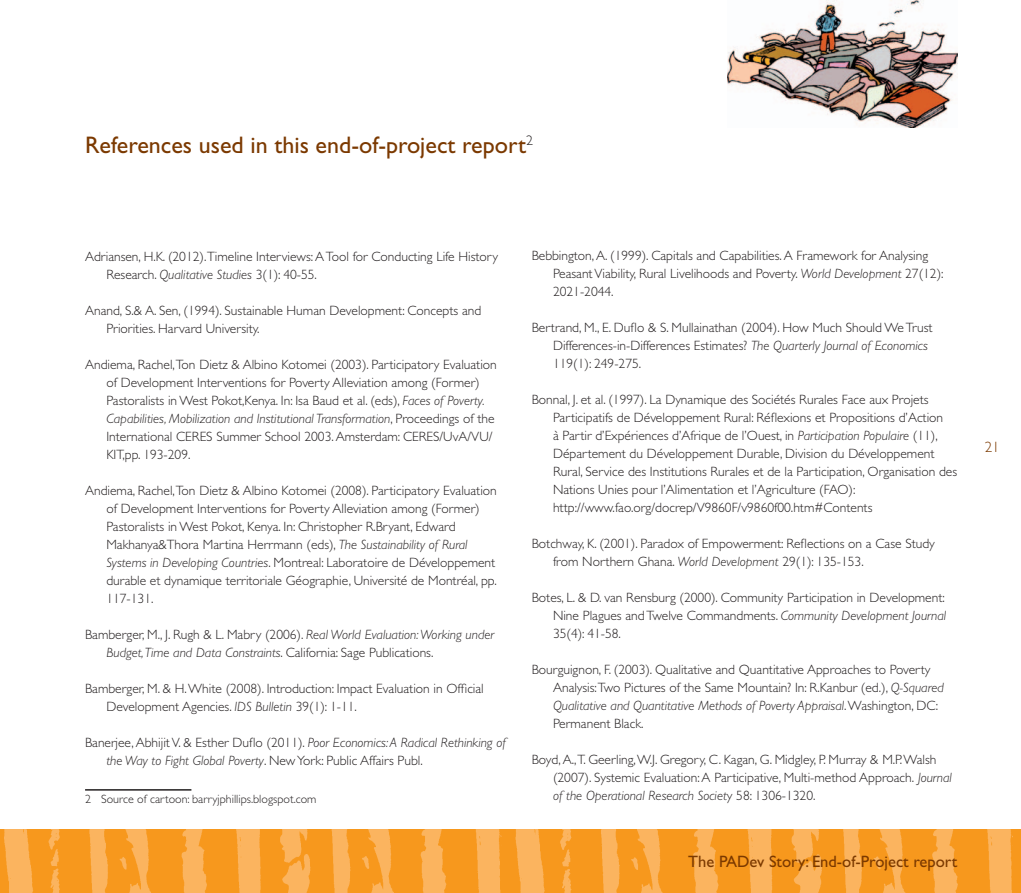
<style>
.page{position:relative;width:1021px;height:893px;background:#fff}
.page>*{position:absolute;margin:0;border:0;box-sizing:border-box;transform-origin:0 0}
.t1{font:24px "Gill Sans";color:#7b3900}
.t2{font:16.5px "Gill Sans";color:#7b3900}
.t3{font:300 15px "Gill Sans";color:#7b3900}
.t4{font:300 13.5px/18px "Gill Sans";color:#231f20}
.t5{font:300 12px "Gill Sans";color:#231f20}
.s1{font-style:italic}
</style>
<div class="page">
<img style="left:0;top:829px;width:1020px;height:64px">
<img style="left:727px;top:0;width:230px;height:128px">
<hr style="left:85px;top:789px;width:106px;height:2px;background:#231f20">
<h1 class="t1" style="left:85px;top:131px;width:449px">References used in this end-of-project report<sup>2</sup></h1>
<p class="t4" style="left:106px;top:247px;width:393px;text-indent:-21px">Adriansen, H.K. (2012).Timeline Interviews: A Tool for Conducting Life History<br>Research. <span class="s1">Qualitative Studies</span> 3(1): 40-55.</p>
<p class="t4" style="left:106px;top:301px;width:376px;text-indent:-21px">Anand, S.&amp; A. Sen, (1994). Sustainable Human Development: Concepts and<br>Priorities. Harvard University.</p>
<p class="t4" style="left:106px;top:355px;width:392px;text-indent:-21px">Andiema, Rachel,Ton Dietz &amp; Albino Kotomei (2003). Participatory Evaluation of Development Interventions for Poverty Alleviation among (Former)<br>Pastoralists in West Pokot,Kenya. In: Isa Baud et al. (eds), <span class="s1">Faces of Poverty.<br>Capabilities, Mobilization and Institutional Transformation</span>, Proceedings of the International CERES Summer School 2003. Amsterdam: CERES/UvA/VU/ KIT,pp. 193-209.</p>
<p class="t4" style="left:106px;top:481px;width:392px;text-indent:-21px">Andiema, Rachel,Ton Dietz &amp; Albino Kotomei (2008). Participatory Evaluation of Development Interventions for Poverty Alleviation among (Former)<br>Pastoralists in West Pokot, Kenya. In: Christopher R.Bryant, Edward Makhanya&amp;Thora Martina Herrmann (eds), <span class="s1">The Sustainability of Rural Systems in Developing Countries</span>. Montreal: Laboratoire de Développement durable et dynamique territoriale Géographie, Université de Montréal, pp.<br>117-131.</p>
<p class="t4" style="left:106px;top:625px;width:389px;text-indent:-21px">Bamberger, M., J. Rugh &amp; L. Mabry (2006). <span class="s1">Real World Evaluation: Working under<br>Budget, Time and Data Constraints</span>. California: Sage Publications.</p>
<p class="t4" style="left:106px;top:679px;width:379px;text-indent:-21px">Bamberger, M. &amp; H. White (2008). Introduction: Impact Evaluation in Official<br>Development Agencies. <span class="s1">IDS Bulletin</span> 39(1): 1-11.</p>
<p class="t4" style="left:106px;top:733px;width:401px;text-indent:-21px">Banerjee, Abhijit V. &amp; Esther Duflo (2011). <span class="s1">Poor Economics: A Radical Rethinking of the Way to Fight Global Poverty</span>. New York: Public Affairs Publ.</p>
<p class="t5" style="left:85px;top:793px;width:233px">2 Source of cartoon: barryjphillips.blogspot.com</p>
<p class="t4" style="left:553px;top:247px;width:392px;text-indent:-21px">Bebbington, A. (1999). Capitals and Capabilities. A Framework for Analysing<br>Peasant Viability, Rural Livelihoods and Poverty. <span class="s1">World Development</span> 27(12):<br>2021-2044.</p>
<p class="t4" style="left:553px;top:319px;width:381px;text-indent:-21px">Bertrand, M., E. Duflo &amp; S. Mullainathan (2004). How Much Should We Trust<br>Differences-in-Differences Estimates? <span class="s1">The Quarterly Journal of Economics<br></span>119(1): 249-275.</p>
<p class="t4" style="left:553px;top:391px;width:405px;text-indent:-21px">Bonnal, J. et al. (1997). La Dynamique des Sociétés Rurales Face aux Projets Participatifs de Développement Rural: Réflexions et Propositions d’Action<br>à Partir d’Expériences d’Afrique de l’Ouest, in <span class="s1">Participation Populaire</span> (11), Département du Développement Durable, Division du Développement Rural, Service des Institutions Rurales et de la Participation, Organisation des Nations Unies pour l’Alimentation et l’Agriculture (FAO): http://www.fao.org/docrep/V9860F/v9860f00.htm#Contents</p>
<p class="t4" style="left:553px;top:535px;width:383px;text-indent:-21px">Botchway, K. (2001). Paradox of Empowerment: Reflections on a Case Study from Northern Ghana. <span class="s1">World Development</span> 29(1): 135-153.</p>
<p class="t4" style="left:553px;top:589px;width:395px;text-align:justify;text-indent:-21px">Botes, L. &amp; D. van Rensburg (2000). Community Participation in Development:<br>Nine Plagues and Twelve Commandments. <span class="s1">Community Development Journal </span>35(4): 41-58.</p>
<p class="t4" style="left:553px;top:661px;width:392px;text-indent:-21px">Bourguignon, F. (2003). Qualitative and Quantitative Approaches to Poverty Analysis:Two Pictures of the Same Mountain? In: R.Kanbur (ed.), <span class="s1">Q-Squared Qualitative and Quantitative Methods of Poverty Appraisal</span>. Washington, DC:<br>Permanent Black.</p>
<p class="t4" style="left:553px;top:751px;width:400px;text-indent:-21px">Boyd, A.,T. Geerling, W.J. Gregory, C. Kagan, G. Midgley, P. Murray &amp; M.P. Walsh (2007). Systemic Evaluation: A Participative, Multi-method Approach. <span class="s1">Journal of the Operational Research Societ</span>y 58: 1306-1320.</p>
<p class="t2" style="left:688px;top:852px;width:270px">The PADev Story: End-of-Project report</p>
<p class="t3" style="left:984px;top:439px;width:16px">21</p>
</div>
